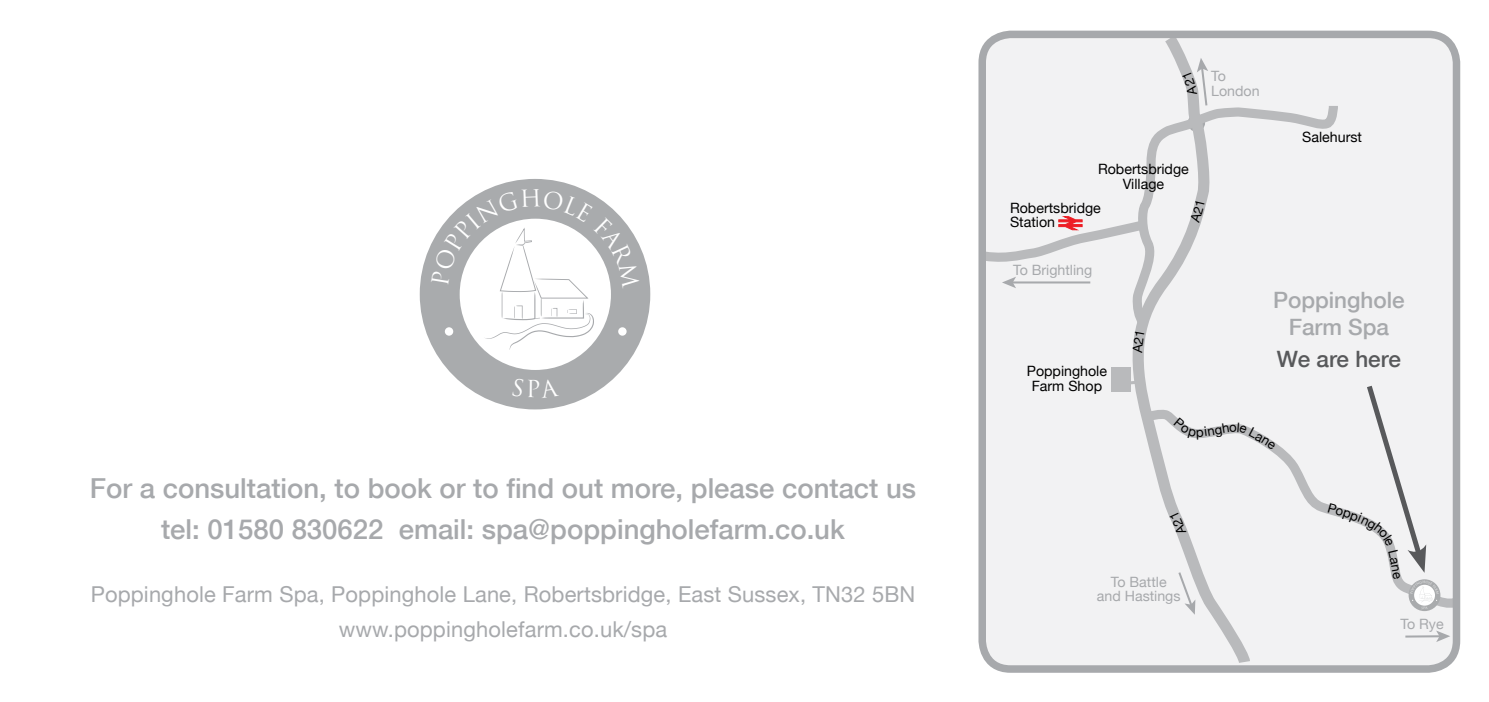
<style>
.page{position:relative;width:1489px;height:702px;background:#fff}
.page>*{position:absolute;margin:0;border:0;box-sizing:border-box;transform-origin:0 0}
.t1{font:500 27.5px/41.8px "Helvetica Neue";color:#a7a9ac;text-align:center}
.t2{font:500 22.5px/26.8px "Helvetica Neue";color:#a7a9ac;text-align:center}
.t3{font:500 22.5px "Helvetica Neue";letter-spacing:-.01em;color:#58595b}
.t4{font:22px/35px "Helvetica Neue";letter-spacing:.005em;color:#a7a9ac;text-align:center}
.t5{font:14.25px/14.5px "Helvetica Neue";color:#000;text-align:center}
.t6{font:14.25px/14.5px "Helvetica Neue";color:#a7a9ac}
</style>
<div class="page">
<svg style="left:420px;top:179px;width:230px;height:230px"></svg>
<div style="left:982px;top:34px;width:474px;height:635px;background:#f2f2f3;border-radius:28px"></div>
<svg style="left:1131px;top:40px;width:119px;height:623px"></svg>
<svg style="left:1137px;top:407px;width:313px;height:199px"></svg>
<svg style="left:1131px;top:97px;width:207px;height:239px"></svg>
<div style="left:1111px;top:367px;width:20px;height:25px;background:#b9babc"></div>
<svg style="left:1131px;top:381px;width:5px;height:3px"></svg>
<svg style="left:987px;top:216px;width:163px;height:49px"></svg>
<hr style="left:1011px;top:281px;width:79px;height:2px;background:#a7a9ac">
<svg style="left:1002px;top:277px;width:14px;height:11px"></svg>
<svg style="left:1176px;top:570px;width:19px;height:44px"></svg>
<hr style="left:1405px;top:635px;width:34px;height:2px;background:#a7a9ac">
<svg style="left:1435px;top:630px;width:14px;height:12px"></svg>
<div style="left:978px;top:31px;width:481px;height:641px;border:8px solid #a7a9ac;border-radius:28px"></div>
<svg style="left:431px;top:189px;width:209px;height:161px"></svg>
<svg style="left:512px;top:378px;width:47px;height:19px"></svg>
<svg style="left:1169px;top:513px;width:17px;height:23px"></svg>
<svg style="left:1132px;top:331px;width:12px;height:22px"></svg>
<svg style="left:1190px;top:201px;width:14px;height:22px"></svg>
<svg style="left:1182px;top:58px;width:26px;height:50px"></svg>
<svg style="left:1173px;top:418px;width:102px;height:32px"></svg>
<svg style="left:1327px;top:385px;width:113px;height:226px"></svg>
<p class="t1" style="left:90px;top:466px;width:827px">For a consultation, to book or to i nd out more, please contact us tel: 01580 830622 email: spa@poppingholefarm.co.uk</p>
<p class="t4" style="left:91px;top:578px;width:826px">Poppinghole Farm Spa, Poppinghole Lane, Robertsbridge, East Sussex, TN32 5BN www.poppingholefarm.co.uk/spa</p>
<p class="t5" style="left:1097px;top:163px;width:92px">Robertsbridge<br>Village</p>
<p class="t5" style="left:1010px;top:202px;width:92px;text-align:left">Robertsbridge<br>Station</p>
<p class="t6" style="left:1013px;top:264px;width:81px">To Brightling</p>
<p class="t5" style="left:1026px;top:365px;width:82px">Poppinghole<br>Farm Shop</p>
<p class="t6" style="left:1211px;top:70px;width:50px">To<br>London</p>
<p class="t5" style="left:1302px;top:131px;width:61px">Salehurst</p>
<p class="t2" style="left:1272px;top:289px;width:133px">Poppinghole<br>Farm Spa</p>
<p class="t3" style="left:1276px;top:350px;width:125px">We are here</p>
<p class="t6" style="left:1096px;top:576px;width:85px;text-align:center">To Battle<br>and Hastings</p>
<p class="t6" style="left:1400px;top:617px;width:45px">To Rye</p>
</div>
